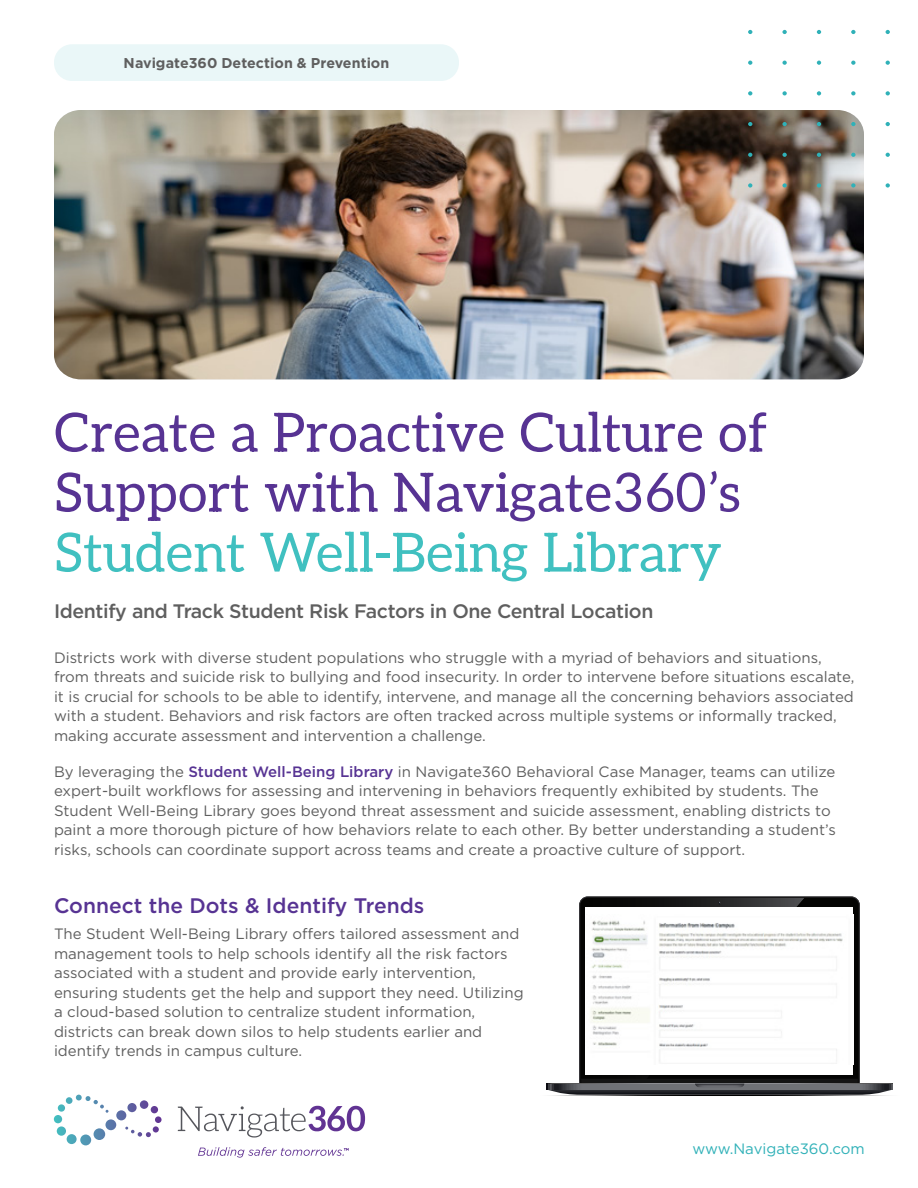
<style>
.page{position:relative;width:918px;height:1188px;background:#fff}
.page>*{position:absolute;margin:0;border:0;box-sizing:border-box;transform-origin:0 0}
.t1{font:54px/60px "Aleo";color:#573393}
.t2{font:54px "Aleo";color:#40c0c0}
.t3{font:500 21px "Gotham";color:#573393}
.t4{font:500 19.5px "Gotham";letter-spacing:-.02em;color:#5f5f5f}
.t5{font:15px/19.5px "Gotham";color:#5f5f5f}
.t6{font:15px "Gotham";color:#30b1b8}
.t7{font:700 14.25px "Gotham";color:#5f5f5f}
.s1{font-weight:500;color:#573393}
</style>
<div class="page">
<img style="left:54px;top:110px;width:810px;height:269px">
<svg style="left:782px;top:30px;width:5px;height:4px"></svg>
<svg style="left:851px;top:30px;width:5px;height:4px"></svg>
<svg style="left:748px;top:30px;width:4px;height:4px"></svg>
<svg style="left:817px;top:30px;width:4px;height:4px"></svg>
<svg style="left:886px;top:30px;width:4px;height:4px"></svg>
<svg style="left:782px;top:61px;width:5px;height:4px"></svg>
<svg style="left:851px;top:61px;width:5px;height:4px"></svg>
<svg style="left:748px;top:61px;width:4px;height:4px"></svg>
<svg style="left:817px;top:61px;width:4px;height:4px"></svg>
<svg style="left:886px;top:61px;width:4px;height:4px"></svg>
<svg style="left:782px;top:91px;width:5px;height:4px"></svg>
<svg style="left:851px;top:91px;width:5px;height:4px"></svg>
<svg style="left:748px;top:91px;width:4px;height:4px"></svg>
<svg style="left:817px;top:91px;width:4px;height:4px"></svg>
<svg style="left:886px;top:91px;width:4px;height:4px"></svg>
<svg style="left:782px;top:122px;width:5px;height:4px"></svg>
<svg style="left:851px;top:122px;width:5px;height:4px"></svg>
<svg style="left:748px;top:122px;width:4px;height:4px"></svg>
<svg style="left:817px;top:122px;width:4px;height:4px"></svg>
<svg style="left:886px;top:122px;width:4px;height:4px"></svg>
<svg style="left:782px;top:153px;width:5px;height:4px"></svg>
<svg style="left:851px;top:153px;width:5px;height:4px"></svg>
<svg style="left:748px;top:153px;width:4px;height:4px"></svg>
<svg style="left:817px;top:153px;width:4px;height:4px"></svg>
<svg style="left:886px;top:153px;width:4px;height:4px"></svg>
<svg style="left:782px;top:183px;width:5px;height:5px"></svg>
<svg style="left:851px;top:183px;width:5px;height:5px"></svg>
<svg style="left:748px;top:183px;width:4px;height:5px"></svg>
<svg style="left:817px;top:183px;width:4px;height:5px"></svg>
<svg style="left:886px;top:183px;width:4px;height:5px"></svg>
<svg style="left:54px;top:1095px;width:108px;height:50px"></svg>
<svg style="left:178px;top:1106px;width:187px;height:32px"></svg>
<svg style="left:198px;top:1147px;width:151px;height:11px"></svg>
<div style="left:54px;top:44px;width:405px;height:37px;background:#eaf7f8;border-radius:18px"></div>
<svg style="left:535px;top:1093px;width:369px;height:4px"></svg>
<svg style="left:547px;top:898px;width:346px;height:197px"></svg>
<div style="left:586px;top:908px;width:267px;height:167px;background:#fff"></div>
<img style="left:590px;top:920px;width:253px;height:144px">
<p class="t7" style="left:124px;top:53px;width:267px">Navigate360 Detection &amp; Prevention</p>
<h1 class="t1" style="left:54px;top:400px;width:715px">Create a Proactive Culture of<br>Support with Navigate360’s</h1>
<h1 class="t2" style="left:54px;top:510px;width:669px">Student Well-Being Library</h1>
<h3 class="t4" style="left:54px;top:599px;width:601px">Identify and Track Student Risk Factors in One Central Location</h3>
<p class="t5" style="left:54px;top:648px;width:802px">Districts work with diverse student populations who struggle with a myriad of behaviors and situations, from threats and suicide risk to bullying and food insecurity. In order to intervene before situations escalate, it is crucial for schools to be able to identify, intervene, and manage all the concerning behaviors associated with a student. Behaviors and risk factors are often tracked across multiple systems or informally tracked, making accurate assessment and intervention a challenge.</p>
<p class="t5" style="left:54px;top:761px;width:783px">By leveraging the <span class="s1">Student Well-Being Library</span> in Navigate360 Behavioral Case Manager, teams can utilize expert-built workflows for assessing and intervening in behaviors frequently exhibited by students. The Student Well-Being Library goes beyond threat assessment and suicide assessment, enabling districts to paint a more thorough picture of how behaviors relate to each other. By better understanding a student’s risks, schools can coordinate support across teams and create a proactive culture of support.</p>
<h2 class="t3" style="left:54px;top:892px;width:372px">Connect the Dots &amp; Identify Trends</h2>
<p class="t5" style="left:54px;top:924px;width:471px">The Student Well-Being Library offers tailored assessment and management tools to help schools identify all the risk factors associated with a student and provide early intervention, ensuring students get the help and support they need. Utilizing a cloud-based solution to centralize student information, districts can break down silos to help students earlier and identify trends in campus culture.</p>
<p class="t6" style="left:692px;top:1139px;width:174px">www.Navigate360.com</p>
</div>
